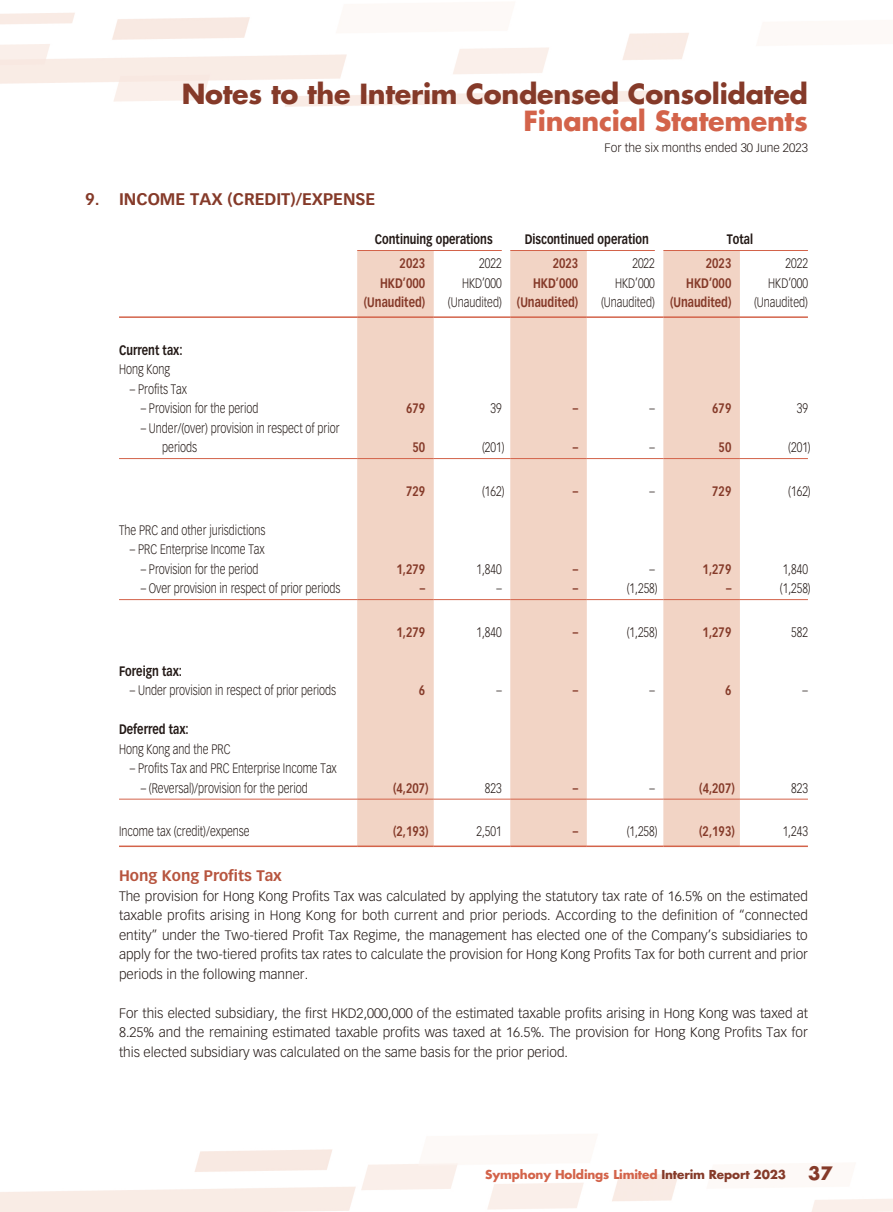
<style>
.page{position:relative;width:893px;height:1212px;background:#fff}
.page>*{position:absolute;margin:0;border:0;box-sizing:border-box;transform-origin:0 0}
.t1{font:700 27px "Futura Std";letter-spacing:-.01em;color:#853a29}
.t2{font:700 27px "Futura Std";letter-spacing:-.01em;color:#d3634a}
.t3{font:700 18px "Futura Std";color:#853a29}
.t4{font:700 16.5px "Vectora LT Std";color:#853a29}
.t5{font:700 15px "Vectora LT Std";color:#b7553f}
.t6{font:300 13.5px/19.5px "Vectora LT Std";color:#231916;text-align:justify}
.t7{font:300 13.5px/19.5px "Vectora LT Std";color:#231916;scale:.8 1}
.t8{font:700 13.5px "Vectora LT Std";color:#853a29;scale:.8 1}
.t9{font:700 13.5px "Vectora LT Std";color:#231916;scale:.8 1}
.t10{font:700 12px "Futura Std";letter-spacing:-.01em;color:#d3634a}
.t11{font:300 12px "Vectora LT Std";color:#231916}
.s1{font-weight:700;color:#853a29}
.s2{color:#853a29}
</style>
<div class="page">
<svg style="left:357px;top:251px;width:383px;height:594px;fill:#f2d4c5"></svg>
<hr style="left:357px;top:250px;width:145px;height:1px;background:#d3634a">
<hr style="left:510px;top:250px;width:145px;height:1px;background:#d3634a">
<hr style="left:663px;top:250px;width:145px;height:1px;background:#d3634a">
<hr style="left:119px;top:316px;width:238px;height:2px;background:#d3634a">
<hr style="left:357px;top:316px;width:77px;height:2px;background:#d3634a">
<hr style="left:434px;top:316px;width:76px;height:2px;background:#d3634a">
<hr style="left:510px;top:316px;width:77px;height:2px;background:#d3634a">
<hr style="left:587px;top:316px;width:76px;height:2px;background:#d3634a">
<hr style="left:663px;top:316px;width:77px;height:2px;background:#d3634a">
<hr style="left:740px;top:316px;width:68px;height:2px;background:#d3634a">
<hr style="left:119px;top:458px;width:238px;height:1px;background:#d3634a">
<hr style="left:357px;top:458px;width:77px;height:1px;background:#d3634a">
<hr style="left:434px;top:458px;width:76px;height:1px;background:#d3634a">
<hr style="left:510px;top:458px;width:77px;height:1px;background:#d3634a">
<hr style="left:587px;top:458px;width:76px;height:1px;background:#d3634a">
<hr style="left:663px;top:458px;width:77px;height:1px;background:#d3634a">
<hr style="left:740px;top:458px;width:68px;height:1px;background:#d3634a">
<hr style="left:119px;top:599px;width:238px;height:1px;background:#d3634a">
<hr style="left:357px;top:599px;width:77px;height:1px;background:#d3634a">
<hr style="left:434px;top:599px;width:76px;height:1px;background:#d3634a">
<hr style="left:510px;top:599px;width:77px;height:1px;background:#d3634a">
<hr style="left:587px;top:599px;width:76px;height:1px;background:#d3634a">
<hr style="left:663px;top:599px;width:77px;height:1px;background:#d3634a">
<hr style="left:740px;top:599px;width:68px;height:1px;background:#d3634a">
<hr style="left:119px;top:799px;width:238px;height:1px;background:#d3634a">
<hr style="left:357px;top:799px;width:77px;height:1px;background:#d3634a">
<hr style="left:434px;top:799px;width:76px;height:1px;background:#d3634a">
<hr style="left:510px;top:799px;width:77px;height:1px;background:#d3634a">
<hr style="left:587px;top:799px;width:76px;height:1px;background:#d3634a">
<hr style="left:663px;top:799px;width:77px;height:1px;background:#d3634a">
<hr style="left:740px;top:799px;width:68px;height:1px;background:#d3634a">
<hr style="left:119px;top:845px;width:238px;height:2px;background:#d3634a">
<hr style="left:357px;top:845px;width:77px;height:2px;background:#d3634a">
<hr style="left:434px;top:845px;width:76px;height:2px;background:#d3634a">
<hr style="left:510px;top:845px;width:77px;height:2px;background:#d3634a">
<hr style="left:587px;top:845px;width:76px;height:2px;background:#d3634a">
<hr style="left:663px;top:845px;width:77px;height:2px;background:#d3634a">
<hr style="left:740px;top:845px;width:68px;height:2px;background:#d3634a">
<h1 class="t1" style="left:182px;top:76px;width:628px">Notes to the Interim Condensed Consolidated</h1>
<h1 class="t2" style="left:524px;top:103px;width:286px">Financial Statements</h1>
<p class="t11" style="left:605px;top:140px;width:205px">For the six months ended 30 June 2023</p>
<p class="t4" style="left:85px;top:189px;width:292px">9. INCOME TAX (CREDIT)/EXPENSE</p>
<p class="t9" style="left:375px;top:231px;width:149px">Continuing operations</p>
<p class="t9" style="left:525px;top:231px;width:157px">Discontinued operation</p>
<p class="t9" style="left:727px;top:231px;width:34px">Total</p>
<p class="t8" style="left:400px;top:255px;width:33px">2023</p>
<p class="t7" style="left:479px;top:254px;width:30px">2022</p>
<p class="t8" style="left:553px;top:255px;width:33px">2023</p>
<p class="t7" style="left:632px;top:254px;width:30px">2022</p>
<p class="t8" style="left:706px;top:255px;width:33px">2023</p>
<p class="t7" style="left:785px;top:254px;width:30px">2022</p>
<p class="t8" style="left:380px;top:275px;width:58px">HKD’000</p>
<p class="t7" style="left:462px;top:273px;width:51px">HKD’000</p>
<p class="t8" style="left:533px;top:275px;width:58px">HKD’000</p>
<p class="t7" style="left:615px;top:273px;width:51px">HKD’000</p>
<p class="t8" style="left:686px;top:275px;width:58px">HKD’000</p>
<p class="t7" style="left:768px;top:273px;width:51px">HKD’000</p>
<p class="t8" style="left:364px;top:294px;width:78px">(Unaudited)</p>
<p class="t7" style="left:448px;top:293px;width:164px">(Unaudited) <span class="s1">(Unaudited)</span></p>
<p class="t7" style="left:601px;top:293px;width:164px">(Unaudited) <span class="s1">(Unaudited)</span></p>
<p class="t7" style="left:754px;top:293px;width:69px">(Unaudited)</p>
<p class="t9" style="left:119px;top:342px;width:81px">Current tax:</p>
<p class="t7" style="left:119px;top:360px;width:65px">Hong Kong</p>
<p class="t7" style="left:130px;top:379px;width:73px">– Profits Tax</p>
<p class="t7" style="left:141px;top:399px;width:149px">– Provision for the period</p>
<p class="t8" style="left:406px;top:400px;width:25px">679</p>
<p class="t7" style="left:490px;top:399px;width:16px">39</p>
<p class="t8" style="left:573px;top:400px;width:8px">–</p>
<p class="t7" style="left:649px;top:399px;width:8px">–</p>
<p class="t8" style="left:712px;top:400px;width:25px">679</p>
<p class="t7" style="left:797px;top:399px;width:16px">39</p>
<p class="t7" style="left:162px;top:418px;width:223px;text-indent:-22px">– Under/(over) provision in respect of prior periods</p>
<p class="t8" style="left:412px;top:439px;width:17px">50</p>
<p class="t7" style="left:482px;top:438px;width:30px">(201)</p>
<p class="t8" style="left:573px;top:439px;width:8px">–</p>
<p class="t7" style="left:649px;top:438px;width:8px">–</p>
<p class="t8" style="left:719px;top:439px;width:17px">50</p>
<p class="t7" style="left:788px;top:438px;width:30px">(201)</p>
<p class="t8" style="left:406px;top:483px;width:25px">729</p>
<p class="t7" style="left:482px;top:481px;width:30px">(162)</p>
<p class="t8" style="left:573px;top:483px;width:8px">–</p>
<p class="t7" style="left:649px;top:481px;width:8px">–</p>
<p class="t8" style="left:712px;top:483px;width:25px">729</p>
<p class="t7" style="left:788px;top:481px;width:30px">(162)</p>
<p class="t7" style="left:119px;top:520px;width:185px">The PRC and other jurisdictions</p>
<p class="t7" style="left:130px;top:540px;width:170px">– PRC Enterprise Income Tax</p>
<p class="t7" style="left:141px;top:559px;width:149px">– Provision for the period</p>
<p class="t8" style="left:396px;top:561px;width:37px">1,279</p>
<p class="t7" style="left:476px;top:559px;width:33px">1,840</p>
<p class="t8" style="left:573px;top:561px;width:8px">–</p>
<p class="t7" style="left:649px;top:559px;width:8px">–</p>
<p class="t8" style="left:703px;top:561px;width:37px">1,279</p>
<p class="t7" style="left:783px;top:559px;width:33px">1,840</p>
<p class="t7" style="left:141px;top:579px;width:251px">– Over provision in respect of prior periods</p>
<p class="t8" style="left:420px;top:580px;width:8px">–</p>
<p class="t7" style="left:496px;top:579px;width:8px">–</p>
<p class="t8" style="left:573px;top:580px;width:8px">–</p>
<p class="t7" style="left:627px;top:579px;width:40px">(1,258)</p>
<p class="t8" style="left:726px;top:580px;width:8px">–</p>
<p class="t7" style="left:780px;top:579px;width:40px">(1,258)</p>
<p class="t8" style="left:396px;top:624px;width:37px">1,279</p>
<p class="t7" style="left:476px;top:622px;width:33px">1,840</p>
<p class="t8" style="left:573px;top:624px;width:8px">–</p>
<p class="t7" style="left:627px;top:622px;width:40px">(1,258)</p>
<p class="t8" style="left:703px;top:624px;width:37px">1,279</p>
<p class="t7" style="left:791px;top:622px;width:23px">582</p>
<p class="t9" style="left:119px;top:663px;width:80px">Foreign tax:</p>
<p class="t7" style="left:130px;top:681px;width:259px">– Under provision in respect of prior periods</p>
<p class="t8" style="left:419px;top:682px;width:9px">6</p>
<p class="t7" style="left:496px;top:681px;width:8px">–</p>
<p class="t8" style="left:573px;top:682px;width:8px">–</p>
<p class="t7" style="left:649px;top:681px;width:8px">–</p>
<p class="t8" style="left:725px;top:682px;width:9px">6</p>
<p class="t7" style="left:803px;top:681px;width:8px">–</p>
<p class="t9" style="left:119px;top:721px;width:89px">Deferred tax:</p>
<p class="t7" style="left:119px;top:739px;width:141px">Hong Kong and the PRC</p>
<p class="t7" style="left:130px;top:759px;width:260px">– Profits Tax and PRC Enterprise Income Tax</p>
<p class="t7" style="left:141px;top:778px;width:210px">– (Reversal)/provision for the period</p>
<p class="t8" style="left:393px;top:780px;width:46px">(4,207)</p>
<p class="t7" style="left:485px;top:778px;width:23px">823</p>
<p class="t8" style="left:573px;top:780px;width:8px">–</p>
<p class="t7" style="left:649px;top:778px;width:8px">–</p>
<p class="t8" style="left:699px;top:780px;width:46px">(4,207)</p>
<p class="t7" style="left:791px;top:778px;width:23px">823</p>
<p class="t7" style="left:119px;top:822px;width:165px">Income tax (credit)/expense</p>
<p class="t8" style="left:393px;top:823px;width:46px">(2,193)</p>
<p class="t7" style="left:476px;top:822px;width:33px">2,501</p>
<p class="t8" style="left:573px;top:823px;width:8px">–</p>
<p class="t7" style="left:627px;top:822px;width:40px">(1,258)</p>
<p class="t8" style="left:699px;top:823px;width:46px">(2,193)</p>
<p class="t7" style="left:783px;top:822px;width:33px">1,243</p>
<p class="t5" style="left:119px;top:867px;width:164px">Hong Kong Profits Tax</p>
<p class="t6" style="left:119px;top:886px;width:690px">The provision for Hong Kong Profits Tax was calculated by applying the statutory tax rate of 16.5% on the estimated taxable profits arising in Hong Kong for both current and prior periods. According to the definition of “connected entity” under the Two-tiered Profit Tax Regime, the management has elected one of the Company’s subsidiaries to apply for the two-tiered profits tax rates to calculate the provision for Hong Kong Profits Tax for both current and prior periods in the following manner.</p>
<p class="t6" style="left:119px;top:1003px;width:690px">For this elected subsidiary, the first HKD2,000,000 of the estimated taxable profits arising in Hong Kong was taxed at 8.25% and the remaining estimated taxable profits was taxed at 16.5%. The provision for Hong Kong Profits Tax for this elected subsidiary was calculated on the same basis for the prior period.</p>
<p class="t10" style="left:485px;top:1167px;width:303px">Symphony Holdings Limited <span class="s2">Interim Report 2023</span></p>
<h2 class="t3" style="left:808px;top:1162px;width:26px">37</h2>
</div>
